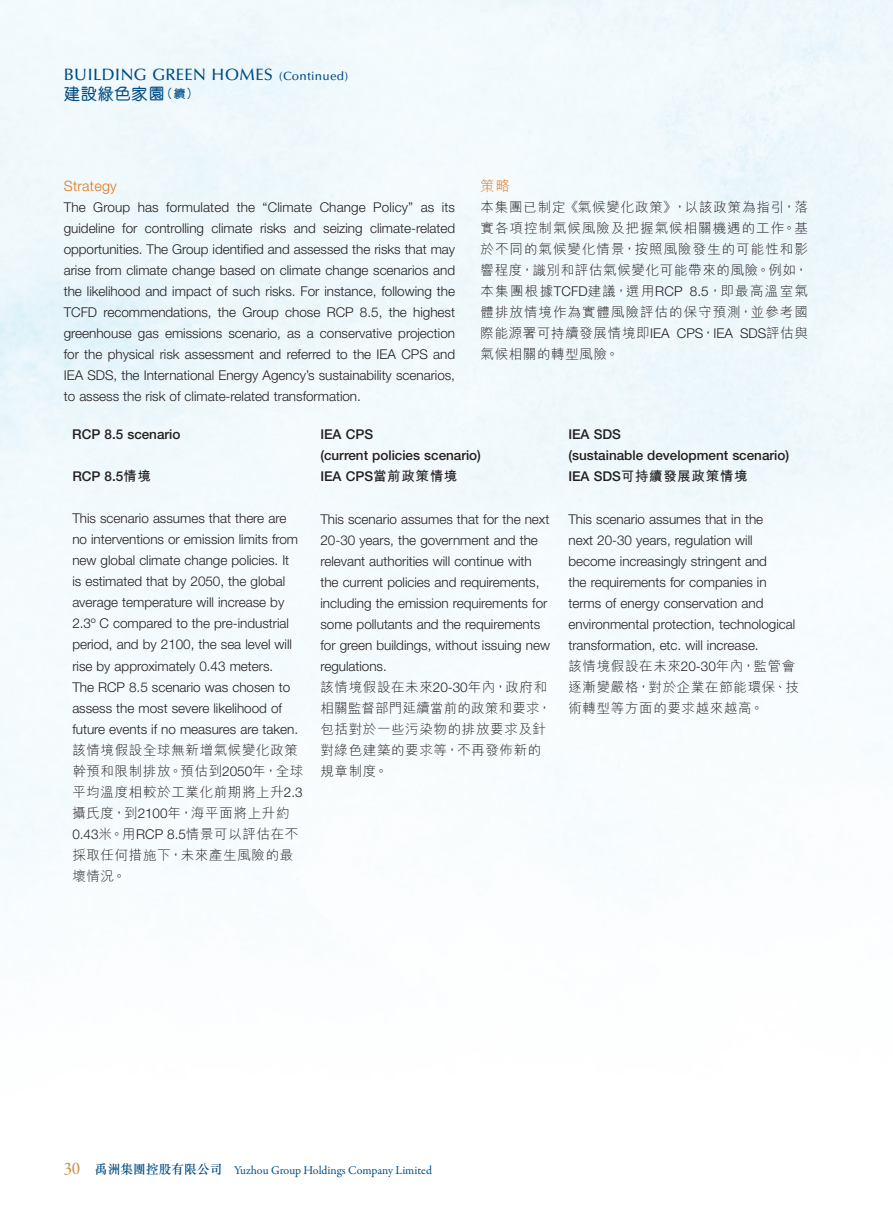
<style>
.page{position:relative;width:893px;height:1212px;background:#fff}
.page>*{position:absolute;margin:0;border:0;box-sizing:border-box;transform-origin:0 0}
.t1{font:500 16.5px "Optima LT Std";letter-spacing:.02em;color:#004b82}
.t2{font:500 16.5px "M Yuen HK";letter-spacing:.025em;color:#004b82}
.t3{font:300 14.25px "Helvetica Neue LT Std";letter-spacing:.02em;color:#de761b}
.t4{font:300 14.25px "M Hei HK";color:#de761b}
.t5{font:300 13.5px/21px "Helvetica Neue LT Std";color:#231f20}
.t6{font:300 13.5px/21px "M Hei HK";letter-spacing:.05em;color:#231f20}
.t7{font:500 13.5px/21px "Helvetica Neue LT Std";color:#231f20}
.t8{font:700 13.5px "M Hei HK";letter-spacing:.05em;color:#231f20}
.t9{font:12px "Garamond Premr Pro";letter-spacing:-.005em;color:#004b82}
.s1{font-size:12px}
.s2{font-family:"Helvetica Neue LT Std"}
.s3{font-family:"M Hei HK";font-weight:700}
.s4{font-family:"Helvetica Neue LT Std";font-weight:500}
.s5{font-weight:500;font-size:18px;color:#c5934d}
.s6{font-family:"M Sung HK";font-weight:500;font-size:12.75px}
</style>
<div class="page">
<p class="t1" style="left:64px;top:65px;width:286px">BUILDING GREEN HOMES <span class="s1">(Continued)</span></p>
<p class="t2" style="left:64px;top:85px;width:136px">建設綠色家園<span class="s1">（續）</span></p>
<p class="t3" style="left:64px;top:178px;width:55px">Strategy</p>
<p class="t5" style="left:64px;top:197px;width:393px;text-align:justify">The Group has formulated the “Climate Change Policy” as its guideline for controlling climate risks and seizing climate-related opportunities. The Group identified and assessed the risks that may arise from climate change based on climate change scenarios and the likelihood and impact of such risks. For instance, following the TCFD recommendations, the Group chose RCP 8.5, the highest greenhouse gas emissions scenario, as a conservative projection for the physical risk assessment and referred to the IEA CPS and IEA SDS, the International Energy Agency’s sustainability scenarios, to assess the risk of climate-related transformation.</p>
<p class="t4" style="left:480px;top:179px;width:31px">策略</p>
<p class="t6" style="left:480px;top:197px;width:329px;text-align:justify">本集團已制定《氣候變化政策》，以該政策為指引，落實各項控制氣候風險及把握氣候相關機遇的工作。基於不同的氣候變化情景，按照風險發生的可能性和影響程度，識別和評估氣候變化可能帶來的風險。例如，本集團根據<span class="s2">TCFD</span>建議，選用<span class="s2">RCP 8.5</span>，即最高溫室氣體排放情境作為實體風險評估的保守預測，並參考國際能源署可持續發展情境即<span class="s2">IEA CPS</span>，<span class="s2">IEA SDS</span>評估與氣候相關的轉型風險。</p>
<p class="t7" style="left:72px;top:424px;width:110px">RCP 8.5 scenario</p>
<p class="t7" style="left:320px;top:424px;width:162px">IEA CPS<br>(current policies scenario)</p>
<p class="t7" style="left:568px;top:424px;width:222px">IEA SDS<br>(sustainable development scenario)</p>
<p class="t7" style="left:72px;top:466px;width:80px">RCP 8.5<span class="s3">情境</span></p>
<p class="t7" style="left:320px;top:466px;width:138px">IEA CPS<span class="s3">當前政策情境</span></p>
<p class="t8" style="left:568px;top:467px;width:181px"><span class="s4">IEA SDS</span>可持續發展政策情境</p>
<p class="t5" style="left:72px;top:508px;width:227px">This scenario assumes that there are no interventions or emission limits from new global climate change policies. It is estimated that by 2050, the global average temperature will increase by 2.3º C compared to the pre-industrial period, and by 2100, the sea level will rise by approximately 0.43 meters.<br>The RCP 8.5 scenario was chosen to assess the most severe likelihood of future events if no measures are taken.</p>
<p class="t6" style="left:72px;top:739px;width:233px">該情境假設全球無新增氣候變化政策幹預和限制排放。預估到<span class="s2">2050</span>年，全球平均溫度相較於工業化前期將上升<span class="s2">2.3</span>攝氏度，到<span class="s2">2100</span>年，海平面將上升約<br><span class="s2">0.43</span>米。用<span class="s2">RCP 8.5</span>情景可以評估在不採取任何措施下，未來產生風險的最壞情況。</p>
<p class="t5" style="left:320px;top:508px;width:231px">This scenario assumes that for the next 20-30 years, the government and the relevant authorities will continue with the current policies and requirements, including the emission requirements for some pollutants and the requirements for green buildings, without issuing new regulations.</p>
<p class="t6" style="left:320px;top:676px;width:233px">該情境假設在未來<span class="s2">20-30</span>年內，政府和相關監督部門延續當前的政策和要求，包括對於一些污染物的排放要求及針對綠色建築的要求等，不再發佈新的規章制度。</p>
<p class="t5" style="left:568px;top:508px;width:228px">This scenario assumes that in the<br>next 20-30 years, regulation will become increasingly stringent and<br>the requirements for companies in terms of energy conservation and environmental protection, technological transformation, etc. will increase.</p>
<p class="t6" style="left:568px;top:655px;width:232px">該情境假設在未來<span class="s2">20-30</span>年內，監管會逐漸變嚴格，對於企業在節能環保、技術轉型等方面的要求越來越高。</p>
<p class="t9" style="left:64px;top:1163px;width:370px"><span class="s5">30</span> <span class="s6">禹洲集團控股有限公司</span> Yuzhou Group Holdings Company Limited</p>
</div>
